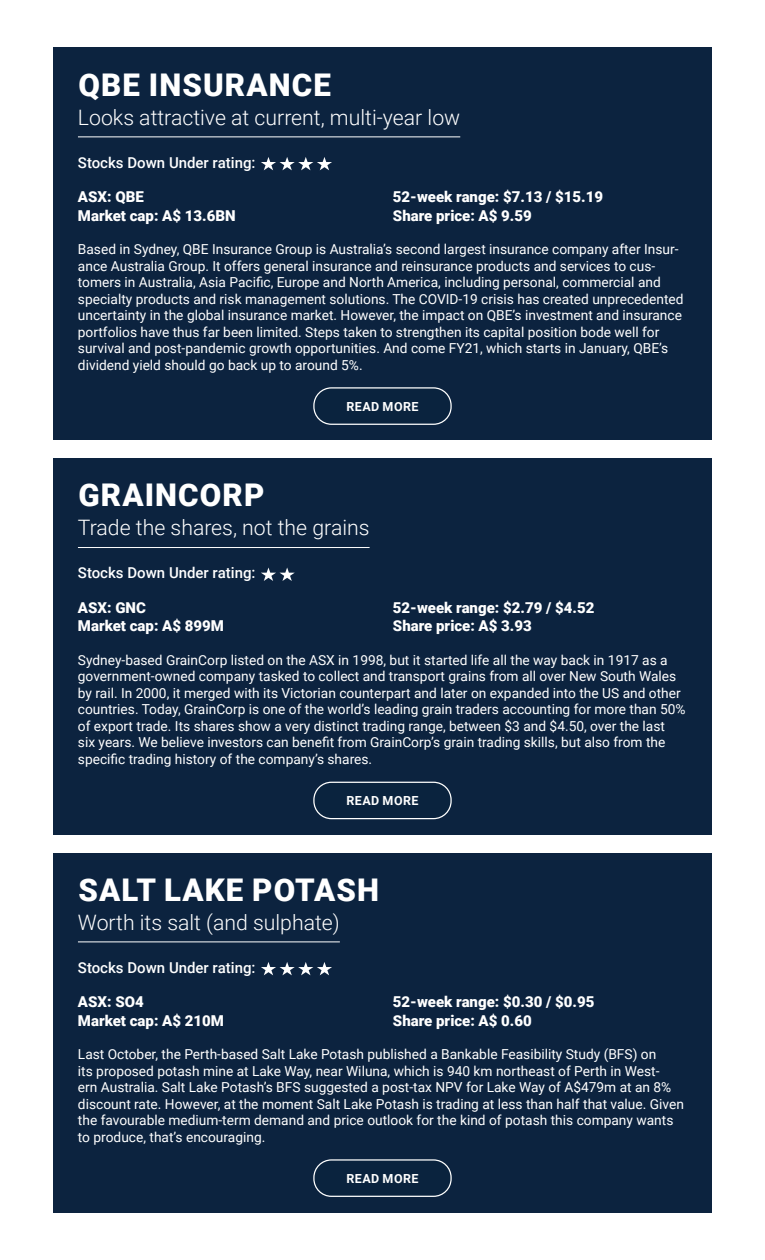
<style>
.page{position:relative;width:765px;height:1260px;background:#fff}
.page>*{position:absolute;margin:0;border:0;box-sizing:border-box;transform-origin:0 0}
.t1{font:900 31.25px "Roboto";letter-spacing:.035em;color:#fff}
.t2{font:300 21.25px "Roboto";color:#fff}
.t3{font:900 15px "Roboto";color:#fff}
.t4{font:500 15px "Roboto";color:#fff}
.t5{font:13.75px/16.5px "Roboto";color:#fff}
.t6{font:700 12.5px "Roboto";letter-spacing:.035em;color:#fff}
</style>
<div class="page">
<div style="left:53px;top:48px;width:659px;height:392px;background:#0c233f"></div>
<hr style="left:78px;top:137px;width:382px;height:1px;background:#fff">
<svg style="left:261px;top:157px;width:71px;height:13px"></svg>
<div style="left:313px;top:387px;width:139px;height:38px;border:1px solid #fff;border-radius:18px"></div>
<div style="left:53px;top:458px;width:659px;height:377px;background:#0c233f"></div>
<hr style="left:78px;top:547px;width:292px;height:1px;background:#fff">
<svg style="left:261px;top:568px;width:34px;height:13px"></svg>
<div style="left:313px;top:782px;width:139px;height:37px;border:1px solid #fff;border-radius:18px"></div>
<div style="left:53px;top:853px;width:659px;height:359px;background:#0c233f"></div>
<hr style="left:78px;top:942px;width:262px;height:1px;background:#fff">
<svg style="left:261px;top:962px;width:71px;height:13px"></svg>
<div style="left:313px;top:1159px;width:139px;height:38px;border:1px solid #fff;border-radius:18px"></div>
<h1 class="t1" style="left:79px;top:63px;width:254px">QBE INSURANCE</h1>
<h2 class="t2" style="left:78px;top:102px;width:384px">Looks attractive at current, multi-year low</h2>
<p class="t4" style="left:78px;top:152px;width:179px">Stocks Down Under rating:</p>
<p class="t3" style="left:78px;top:186px;width:67px">ASX: QBE</p>
<p class="t3" style="left:393px;top:186px;width:212px">52-week range: $7.13 / $15.19</p>
<p class="t3" style="left:78px;top:205px;width:159px">Market cap: A$ 13.6BN</p>
<p class="t3" style="left:393px;top:205px;width:140px">Share price: A$ 9.59</p>
<p class="t5" style="left:78px;top:240px;width:607px">Based in Sydney, QBE Insurance Group is Australia’s second largest insurance company after Insur&shy;ance Australia Group. It offers general insurance and reinsurance products and services to cus&shy;tomers in Australia, Asia Pacific, Europe and North America, including personal, commercial and specialty products and risk management solutions. The COVID-19 crisis has created unprecedented uncertainty in the global insurance market. However, the impact on QBE’s investment and insurance portfolios have thus far been limited. Steps taken to strengthen its capital position bode well for survival and post-pandemic growth opportunities. And come FY21, which starts in January, QBE’s dividend yield should go back up to around 5%.</p>
<p class="t6" style="left:346px;top:398px;width:74px">READ MORE</p>
<h1 class="t1" style="left:79px;top:473px;width:187px">GRAINCORP</h1>
<h2 class="t2" style="left:78px;top:513px;width:293px">Trade the shares, not the grains</h2>
<p class="t4" style="left:78px;top:562px;width:179px">Stocks Down Under rating:</p>
<p class="t3" style="left:78px;top:597px;width:70px">ASX: GNC</p>
<p class="t3" style="left:393px;top:597px;width:203px">52-week range: $2.79 / $4.52</p>
<p class="t3" style="left:78px;top:616px;width:148px">Market cap: A$ 899M</p>
<p class="t3" style="left:393px;top:616px;width:140px">Share price: A$ 3.93</p>
<p class="t5" style="left:78px;top:651px;width:609px">Sydney-based GrainCorp listed on the ASX in 1998, but it started life all the way back in 1917 as a government-owned company tasked to collect and transport grains from all over New South Wales by rail. In 2000, it merged with its Victorian counterpart and later on expanded into the US and other countries. Today, GrainCorp is one of the world’s leading grain traders accounting for more than 50% of export trade. Its shares show a very distinct trading range, between $3 and $4.50, over the last six years. We believe investors can benefit from GrainCorp’s grain trading skills, but also from the specific trading history of the company’s shares.</p>
<p class="t6" style="left:346px;top:792px;width:74px">READ MORE</p>
<h1 class="t1" style="left:79px;top:868px;width:302px">SALT LAKE POTASH</h1>
<h2 class="t2" style="left:78px;top:907px;width:263px">Worth its salt (and sulphate)</h2>
<p class="t4" style="left:78px;top:957px;width:179px">Stocks Down Under rating:</p>
<p class="t3" style="left:78px;top:991px;width:67px">ASX: SO4</p>
<p class="t3" style="left:393px;top:991px;width:203px">52-week range: $0.30 / $0.95</p>
<p class="t3" style="left:78px;top:1010px;width:148px">Market cap: A$ 210M</p>
<p class="t3" style="left:393px;top:1010px;width:140px">Share price: A$ 0.60</p>
<p class="t5" style="left:78px;top:1045px;width:607px">Last October, the Perth-based Salt Lake Potash published a Bankable Feasibility Study (BFS) on<br>its proposed potash mine at Lake Way, near Wiluna, which is 940 km northeast of Perth in West-<br>ern Australia. Salt Lake Potash’s BFS suggested a post-tax NPV for Lake Way of A$479m at an 8% discount rate. However, at the moment Salt Lake Potash is trading at less than half that value. Given the favourable medium-term demand and price outlook for the kind of potash this company wants to produce, that’s encouraging.</p>
<p class="t6" style="left:346px;top:1170px;width:74px">READ MORE</p>
</div>
